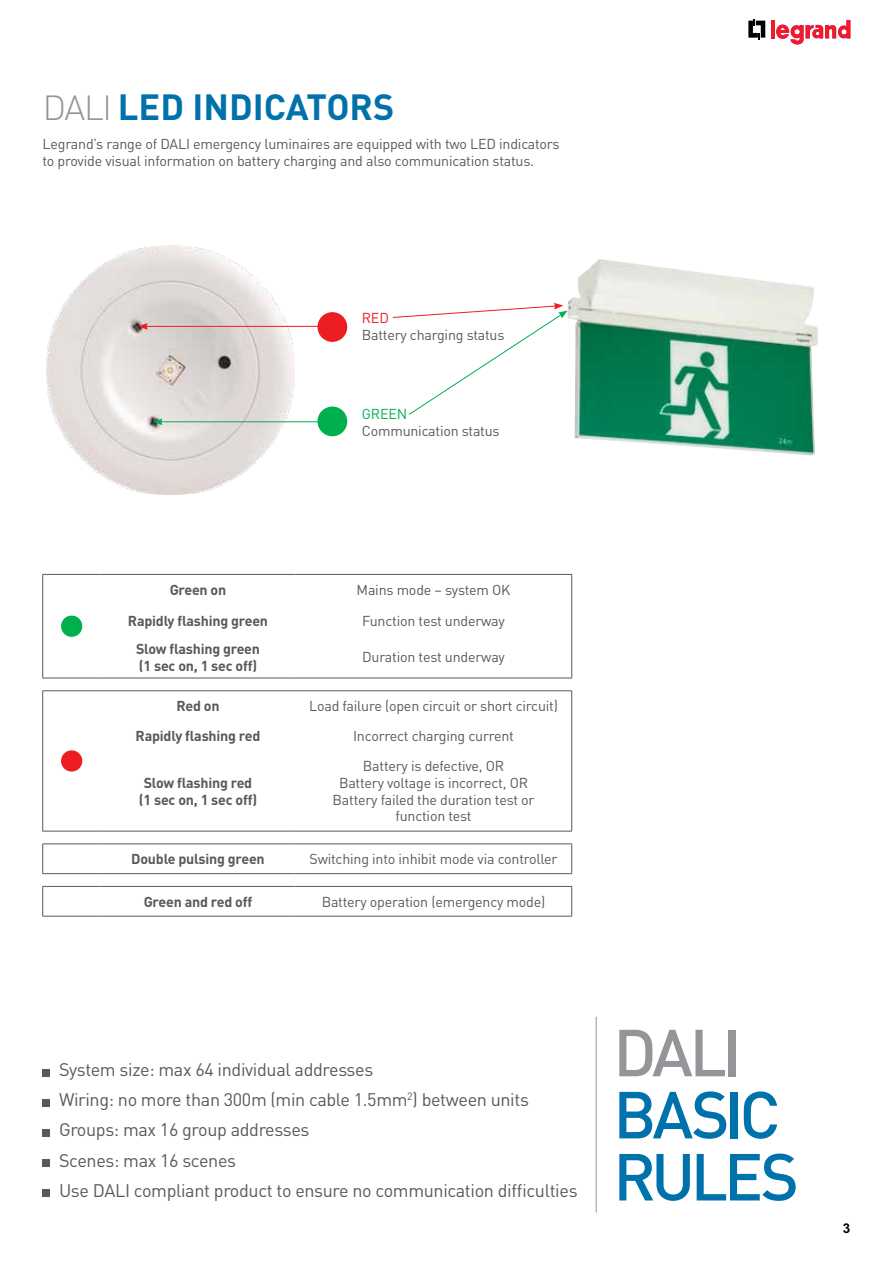
<style>
.page{position:relative;width:893px;height:1263px;background:#fff}
.page>*{position:absolute;margin:0;border:0;box-sizing:border-box;transform-origin:0 0}
.t1{font:500 65.4px/62.1px "DIN Pro";letter-spacing:-.07em;color:#0072ab}
.t2{font:500 65.4px "DIN Pro";color:#939598}
.t3{font:700 36px "DIN Pro";color:#0072ab}
.t4{font:18px/30.2px "DIN Pro";letter-spacing:-.02em;color:#58595b}
.t5{font:14.25px/16.8px "DIN Pro";letter-spacing:-.015em;color:#58595b}
.t6{font:700 14.25px/16.8px "DIN Pro";letter-spacing:-.015em;color:#58595b}
.t7{font:14.25px "DIN Pro";letter-spacing:-.015em;color:#00af4d}
.t8{font:14.25px "DIN Pro";color:#ed1d24}
.t9{font:700 13.5px "Arial";color:#000}
.s1{font-weight:300;font-size:34.5px;color:#939598}
</style>
<div class="page">
<svg style="left:748px;top:19px;width:17px;height:20px"></svg>
<hr style="left:771px;top:20px;width:4px;height:18px;background:#ed1d24">
<svg style="left:776px;top:20px;width:74px;height:25px"></svg>
<hr style="left:596px;top:1017px;width:1px;height:195px;background:#939598">
<div style="left:43px;top:1069px;width:7px;height:7px;background:#58595b"></div>
<div style="left:43px;top:1099px;width:7px;height:7px;background:#58595b"></div>
<div style="left:43px;top:1129px;width:7px;height:7px;background:#58595b"></div>
<div style="left:43px;top:1159px;width:7px;height:7px;background:#58595b"></div>
<div style="left:43px;top:1190px;width:7px;height:7px;background:#58595b"></div>
<hr style="left:43px;top:574px;width:58px;height:1px;background:#58595b">
<hr style="left:42px;top:575px;width:1px;height:30px;background:#58595b">
<hr style="left:42px;top:605px;width:1px;height:30px;background:#58595b">
<hr style="left:42px;top:635px;width:1px;height:43px;background:#58595b">
<hr style="left:43px;top:678px;width:58px;height:1px;background:#58595b">
<hr style="left:43px;top:690px;width:58px;height:1px;background:#58595b">
<svg style="left:42px;top:691px;width:1px;height:29px"></svg>
<hr style="left:42px;top:720px;width:1px;height:30px;background:#58595b">
<hr style="left:42px;top:750px;width:1px;height:81px;background:#58595b">
<hr style="left:43px;top:831px;width:58px;height:1px;background:#58595b">
<hr style="left:101px;top:690px;width:194px;height:1px;background:#58595b">
<hr style="left:295px;top:690px;width:277px;height:1px;background:#58595b">
<hr style="left:101px;top:831px;width:194px;height:1px;background:#58595b">
<hr style="left:295px;top:831px;width:277px;height:1px;background:#58595b">
<hr style="left:101px;top:574px;width:194px;height:1px;background:#58595b">
<hr style="left:295px;top:574px;width:277px;height:1px;background:#58595b">
<hr style="left:571px;top:575px;width:1px;height:30px;background:#58595b">
<hr style="left:571px;top:605px;width:1px;height:30px;background:#58595b">
<hr style="left:571px;top:635px;width:1px;height:43px;background:#58595b">
<hr style="left:101px;top:678px;width:194px;height:1px;background:#58595b">
<hr style="left:295px;top:678px;width:277px;height:1px;background:#58595b">
<svg style="left:571px;top:691px;width:1px;height:29px"></svg>
<hr style="left:571px;top:720px;width:1px;height:30px;background:#58595b">
<hr style="left:571px;top:750px;width:1px;height:81px;background:#58595b">
<svg style="left:571px;top:845px;width:1px;height:28px"></svg>
<hr style="left:571px;top:886px;width:1px;height:30px;background:#58595b">
<hr style="left:43px;top:844px;width:58px;height:1px;background:#58595b">
<svg style="left:42px;top:844px;width:1px;height:29px"></svg>
<hr style="left:101px;top:844px;width:194px;height:1px;background:#58595b">
<hr style="left:295px;top:844px;width:277px;height:1px;background:#58595b">
<hr style="left:43px;top:873px;width:58px;height:1px;background:#58595b">
<hr style="left:101px;top:873px;width:194px;height:1px;background:#58595b">
<hr style="left:295px;top:873px;width:277px;height:1px;background:#58595b">
<hr style="left:43px;top:886px;width:58px;height:1px;background:#58595b">
<hr style="left:42px;top:886px;width:1px;height:30px;background:#58595b">
<hr style="left:101px;top:886px;width:194px;height:1px;background:#58595b">
<hr style="left:295px;top:886px;width:277px;height:1px;background:#58595b">
<hr style="left:43px;top:916px;width:58px;height:1px;background:#58595b">
<hr style="left:101px;top:916px;width:194px;height:1px;background:#58595b">
<hr style="left:295px;top:916px;width:277px;height:1px;background:#58595b">
<div style="left:61px;top:616px;width:21px;height:21px;background:#00af4d;border-radius:50%"></div>
<div style="left:61px;top:750px;width:21px;height:21px;background:#ed1d24;border-radius:50%"></div>
<img style="left:46px;top:246px;width:249px;height:248px">
<div style="left:317px;top:406px;width:30px;height:30px;background:#00af4d;border-radius:50%"></div>
<div style="left:317px;top:312px;width:30px;height:30px;background:#ed1d24;border-radius:50%"></div>
<svg style="left:392px;top:303px;width:175px;height:112px"></svg>
<hr style="left:160px;top:421px;width:178px;height:1px;background:#00af4d">
<svg style="left:153px;top:418px;width:10px;height:7px"></svg>
<hr style="left:145px;top:326px;width:181px;height:1px;background:#ed1d24">
<svg style="left:138px;top:323px;width:10px;height:7px"></svg>
<img style="left:567px;top:259px;width:251px;height:197px">
<h2 class="t3" style="left:43px;top:82px;width:353px"><span class="s1">DALI</span> LED INDICATORS</h2>
<p class="t5" style="left:43px;top:135px;width:519px">Legrand’s range of DALI emergency luminaires are equipped with two LED indicators to provide visual information on battery charging and also communication status.</p>
<p class="t8" style="left:362px;top:308px;width:29px">RED</p>
<p class="t5" style="left:362px;top:326px;width:144px">Battery charging status</p>
<p class="t7" style="left:362px;top:405px;width:47px">GREEN</p>
<p class="t5" style="left:362px;top:422px;width:139px">Communication status</p>
<p class="t6" style="left:170px;top:581px;width:58px">Green on</p>
<p class="t5" style="left:357px;top:581px;width:155px">Mains mode – system OK</p>
<p class="t6" style="left:128px;top:611px;width:142px">Rapidly flashing green</p>
<p class="t5" style="left:362px;top:611px;width:144px">Function test underway</p>
<p class="t6" style="left:136px;top:640px;width:126px">Slow flashing green (1 sec on, 1 sec off)</p>
<p class="t5" style="left:362px;top:648px;width:144px">Duration test underway</p>
<p class="t6" style="left:176px;top:697px;width:45px">Red on</p>
<p class="t5" style="left:309px;top:697px;width:250px">Load failure (open circuit or short circuit)</p>
<p class="t6" style="left:136px;top:727px;width:126px">Rapidly flashing red</p>
<p class="t5" style="left:353px;top:727px;width:162px">Incorrect charging current</p>
<p class="t6" style="left:139px;top:774px;width:120px;text-align:center">Slow flashing red (1 sec on, 1 sec off)</p>
<p class="t5" style="left:333px;top:757px;width:203px;text-align:center">Battery is defective, OR<br>Battery voltage is incorrect, OR<br>Battery failed the duration test or function test</p>
<p class="t6" style="left:131px;top:850px;width:135px">Double pulsing green</p>
<p class="t5" style="left:310px;top:850px;width:250px">Switching into inhibit mode via controller</p>
<p class="t6" style="left:144px;top:893px;width:110px">Green and red off</p>
<p class="t5" style="left:322px;top:893px;width:225px">Battery operation (emergency mode)</p>
<p class="t4" style="left:59px;top:1054px;width:520px">System size: max 64 individual addresses<br>Wiring: no more than 300m (min cable 1.5mm<sup>2</sup>) between units Groups: max 16 group addresses<br>Scenes: max 16 scenes<br>Use DALI compliant product to ensure no communication difficulties</p>
<h1 class="t2" style="left:613px;top:1008px;width:130px">DALI</h1>
<h1 class="t1" style="left:613px;top:1081px;width:187px">BASIC<br>RULES</h1>
<p class="t9" style="left:843px;top:1220px;width:9px">3</p>
</div>
